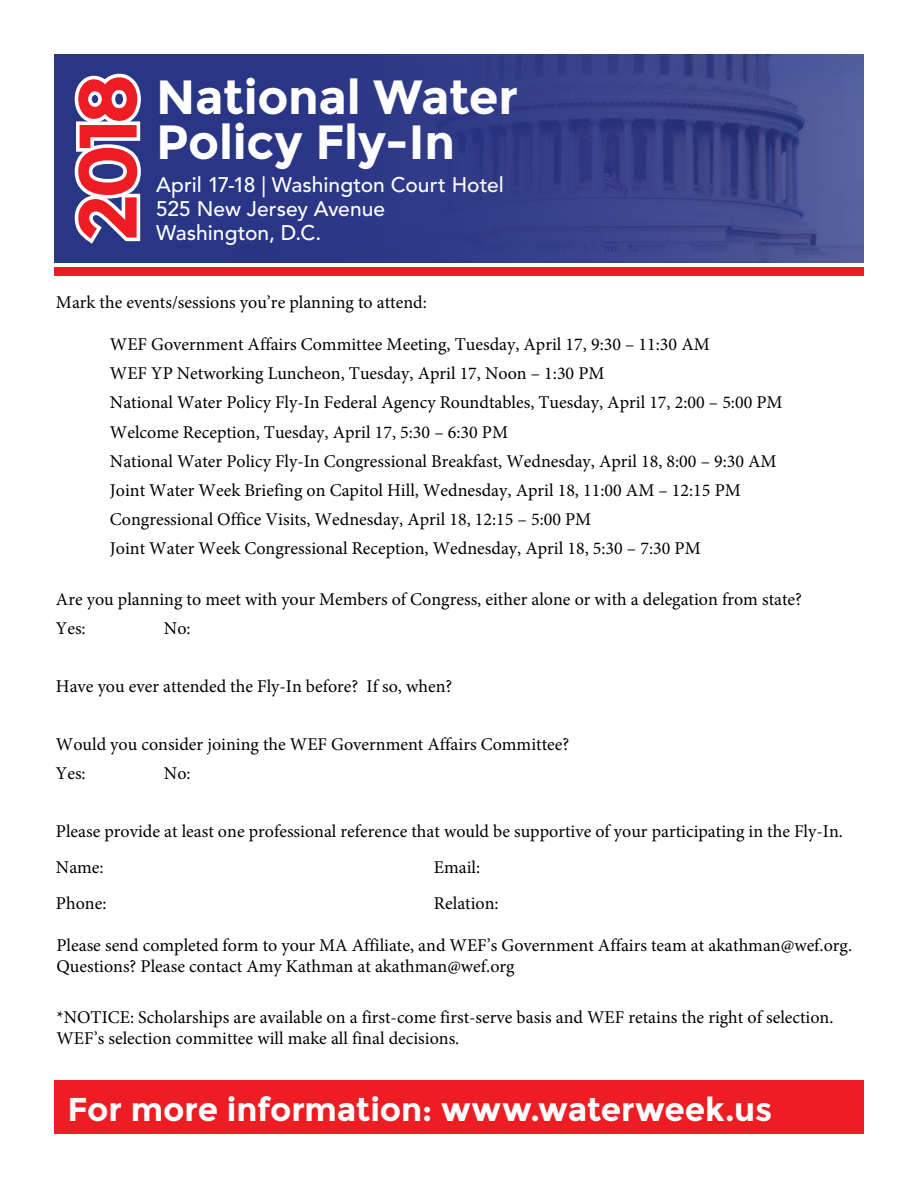
<style>
.page{position:relative;width:918px;height:1188px;background:#fff}
.page>*{position:absolute;margin:0;border:0;box-sizing:border-box;transform-origin:0 0}
.t1{font:700 81.6px "Montserrat";color:#ee1d23}
.t2{font:700 48px/45px "Montserrat";letter-spacing:-.005em;color:#fff}
.t3{font:700 33px "Montserrat";letter-spacing:-.005em;color:#fff}
.t4{font:500 21px "Avenir LT";color:#fff}
.t5{font:18px/29.1px "Minion Pro";color:#000}
</style>
<div class="page">
<div style="left:54px;top:267px;width:810px;height:9px;background:#ee1d23"></div>
<div style="left:54px;top:1080px;width:810px;height:54px;background:#ee1d23"></div>
<img style="left:54px;top:54px;width:810px;height:208px">
<p class="t1" style="left:59px;top:242px;width:171px;rotate:-90deg">2018</p>
<p class="t2" style="left:156px;top:74px;width:363px">National Water<br>Policy Fly-In</p>
<p class="t4" style="left:156px;top:173px;width:349px">April 17-18 | Washington Court Hotel</p>
<p class="t4" style="left:156px;top:197px;width:230px">525 New Jersey Avenue</p>
<p class="t4" style="left:156px;top:221px;width:166px">Washington, D.C.</p>
<p class="t5" style="left:56px;top:288px;width:372px">Mark the events/sessions you’re planning to attend:</p>
<p class="t5" style="left:110px;top:330px;width:674px">WEF Government Affairs Committee Meeting, Tuesday, April 17, 9:30 – 11:30 AM<br>WEF YP Networking Luncheon, Tuesday, April 17, Noon – 1:30 PM<br>National Water Policy Fly-In Federal Agency Roundtables, Tuesday, April 17, 2:00 – 5:00 PM Welcome Reception, Tuesday, April 17, 5:30 – 6:30 PM<br>National Water Policy Fly-In Congressional Breakfast, Wednesday, April 18, 8:00 – 9:30 AM Joint Water Week Briefing on Capitol Hill, Wednesday, April 18, 11:00 AM – 12:15 PM Congressional Office Visits, Wednesday, April 18, 12:15 – 5:00 PM<br>Joint Water Week Congressional Reception, Wednesday, April 18, 5:30 – 7:30 PM</p>
<p class="t5" style="left:56px;top:584px;width:748px">Are you planning to meet with your Members of Congress, either alone or with a delegation from state?<br>Yes:</p>
<p class="t5" style="left:164px;top:613px;width:28px">No:</p>
<p class="t5" style="left:56px;top:672px;width:398px">Have you ever attended the Fly-In before? If so, when?</p>
<p class="t5" style="left:56px;top:730px;width:515px">Would you consider joining the WEF Government Affairs Committee?<br>Yes:</p>
<p class="t5" style="left:164px;top:759px;width:28px">No:</p>
<p class="t5" style="left:56px;top:814px;width:788px;line-height:36px">Please provide at least one professional reference that would be supportive of your participating in the Fly-In.<br>Name:</p>
<p class="t5" style="left:434px;top:853px;width:48px">Email:</p>
<p class="t5" style="left:56px;top:889px;width:52px">Phone:</p>
<p class="t5" style="left:434px;top:889px;width:66px">Relation:</p>
<p class="t5" style="left:56px;top:934px;width:797px;line-height:21.6px">Please send completed form to your MA Affiliate, and WEF’s Government Affairs team at akathman@wef.org.<br>Questions? Please contact Amy Kathman at akathman@wef.org</p>
<p class="t5" style="left:56px;top:1006px;width:779px;line-height:21.6px">*NOTICE: Scholarships are available on a first-come first-serve basis and WEF retains the right of selection.<br>WEF’s selection committee will make all final decisions.</p>
<p class="t3" style="left:68px;top:1090px;width:706px">For more information: www.waterweek.us</p>
</div>
